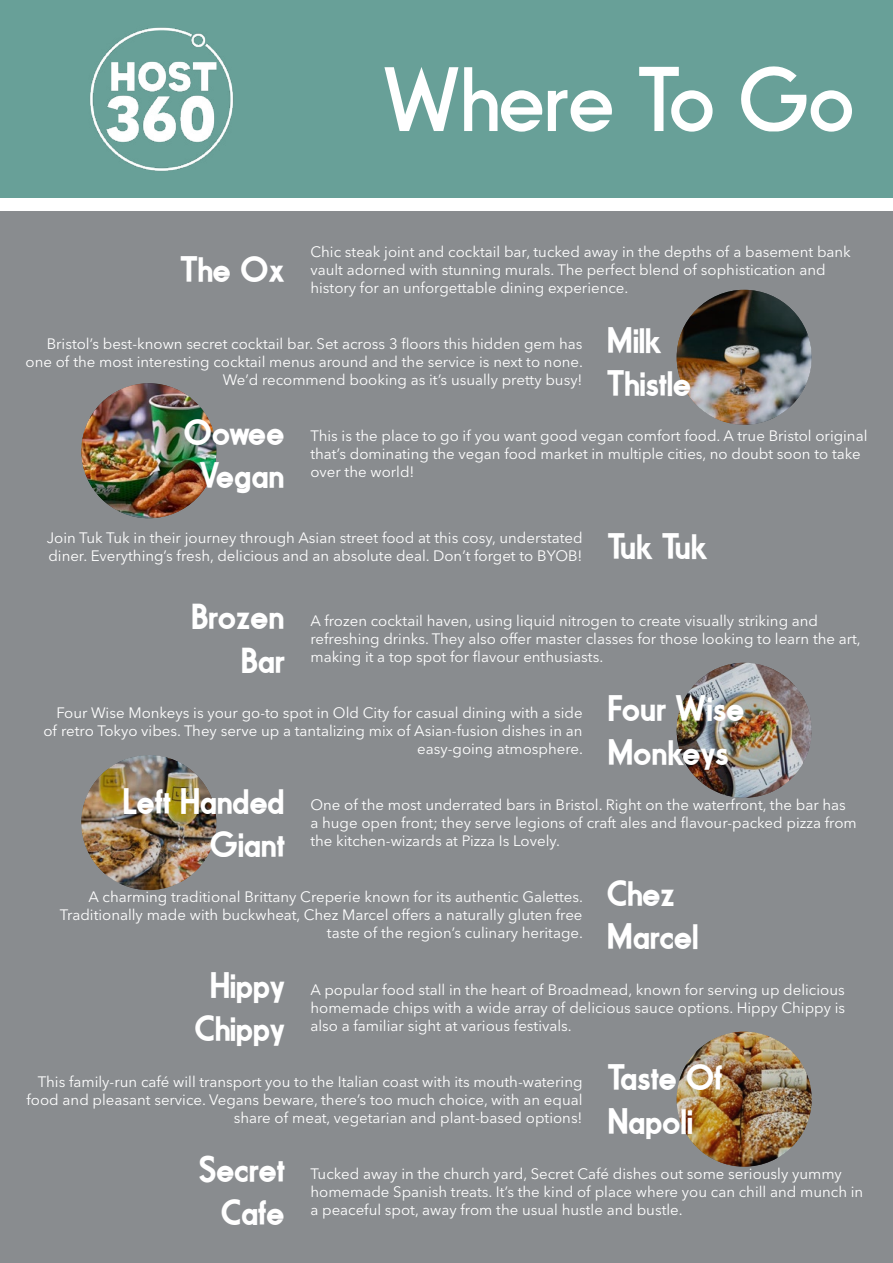
<style>
.page{position:relative;width:893px;height:1263px;background:#898c8f}
.page>*{position:absolute;margin:0;border:0;box-sizing:border-box;transform-origin:0 0}
.t1{font:90px "Fundamental Brigade";color:#fff}
.t2{font:36px/43.2px "Fundamental Brigade Schwer";color:#fff}
.t3{font:15px/18px "Avenir Next LT Pro";color:#fff}
</style>
<div class="page">
<img style="left:677px;top:1031px;width:135px;height:136px;border-radius:68px">
<img style="left:81px;top:755px;width:135px;height:135px;border-radius:68px">
<img style="left:677px;top:663px;width:135px;height:135px;border-radius:68px">
<img style="left:81px;top:383px;width:135px;height:135px;border-radius:68px">
<img style="left:677px;top:290px;width:135px;height:135px;border-radius:68px">
<div style="left:0;top:0;width:893px;height:210px;background:#68a098"></div>
<img style="left:90px;top:27px;width:143px;height:144px">
<div style="left:0;top:198px;width:893px;height:13px;background:#fff"></div>
<h1 class="t1" style="left:382px;top:47px;width:474px">Where To Go</h1>
<h2 class="t2" style="left:181px;top:247px;width:106px">The Ox</h2>
<p class="t3" style="left:310px;top:243px;width:542px">Chic steak joint and cocktail bar, tucked away in the depths of a basement bank vault adorned with stunning murals. The perfect blend of sophistication and history for an unforgettable dining experience.</p>
<p class="t3" style="left:26px;top:335px;width:559px;text-align:right">Bristol’s best-known secret cocktail bar. Set across 3 floors this hidden gem has one of the most interesting cocktail menus around and the service is next to none.<br>We’d recommend booking as it’s usually pretty busy!</p>
<h2 class="t2" style="left:608px;top:318px;width:85px">Milk<br>Thistle</h2>
<h2 class="t2" style="left:184px;top:410px;width:102px;text-align:center">Oowee<br>Vegan</h2>
<p class="t3" style="left:310px;top:427px;width:559px">This is the place to go if you want good vegan comfort food. A true Bristol original that’s dominating the vegan food market in multiple cities, no doubt soon to take over the world!</p>
<p class="t3" style="left:47px;top:528px;width:537px">Join Tuk Tuk in their journey through Asian street food at this cosy, understated diner. Everything’s fresh, delicious and an absolute deal. Don’t forget to BYOB!</p>
<h2 class="t2" style="left:608px;top:524px;width:101px">Tuk Tuk</h2>
<h2 class="t2" style="left:192px;top:595px;width:95px;text-align:right">Brozen<br>Bar</h2>
<p class="t3" style="left:310px;top:611px;width:552px">A frozen cocktail haven, using liquid nitrogen to create visually striking and refreshing drinks. They also offer master classes for those looking to learn the art, making it a top spot for flavour enthusiasts.</p>
<p class="t3" style="left:43px;top:704px;width:541px;text-align:right">Four Wise Monkeys is your go-to spot in Old City for casual dining with a side of retro Tokyo vibes. They serve up a tantalizing mix of Asian-fusion dishes in an easy-going atmosphere.</p>
<h2 class="t2" style="left:608px;top:687px;width:138px">Four Wise<br>Monkeys</h2>
<h2 class="t2" style="left:123px;top:779px;width:163px;text-align:right">Left Handed<br>Giant</h2>
<p class="t3" style="left:310px;top:796px;width:548px">One of the most underrated bars in Bristol. Right on the waterfront, the bar has a huge open front; they serve legions of craft ales and flavour-packed pizza from the kitchen-wizards at Pizza Is Lovely.</p>
<p class="t3" style="left:60px;top:888px;width:525px;text-align:right">A charming traditional Brittany Creperie known for its authentic Galettes.<br>Traditionally made with buckwheat, Chez Marcel offers a naturally gluten free taste of the region’s culinary heritage.</p>
<h2 class="t2" style="left:608px;top:871px;width:93px">Chez<br>Marcel</h2>
<h2 class="t2" style="left:195px;top:963px;width:91px;text-align:center">Hippy<br>Chippy</h2>
<p class="t3" style="left:310px;top:980px;width:536px;text-align:justify">A popular food stall in the heart of Broadmead, known for serving up delicious homemade chips with a wide array of delicious sauce options. Hippy Chippy is also a familiar sight at various festivals.</p>
<p class="t3" style="left:27px;top:1072px;width:557px;text-align:right">This family-run café will transport you to the Italian coast with its mouth-watering food and pleasant service. Vegans beware, there’s too much choice, with an equal share of meat, vegetarian and plant-based options!</p>
<h2 class="t2" style="left:608px;top:1056px;width:116px">Taste Of<br>Napoli</h2>
<h2 class="t2" style="left:199px;top:1148px;width:87px;text-align:right">Secret<br>Cafe</h2>
<p class="t3" style="left:310px;top:1164px;width:554px">Tucked away in the church yard, Secret Café dishes out some seriously yummy homemade Spanish treats. It’s the kind of place where you can chill and munch in a peaceful spot, away from the usual hustle and bustle.</p>
</div>
